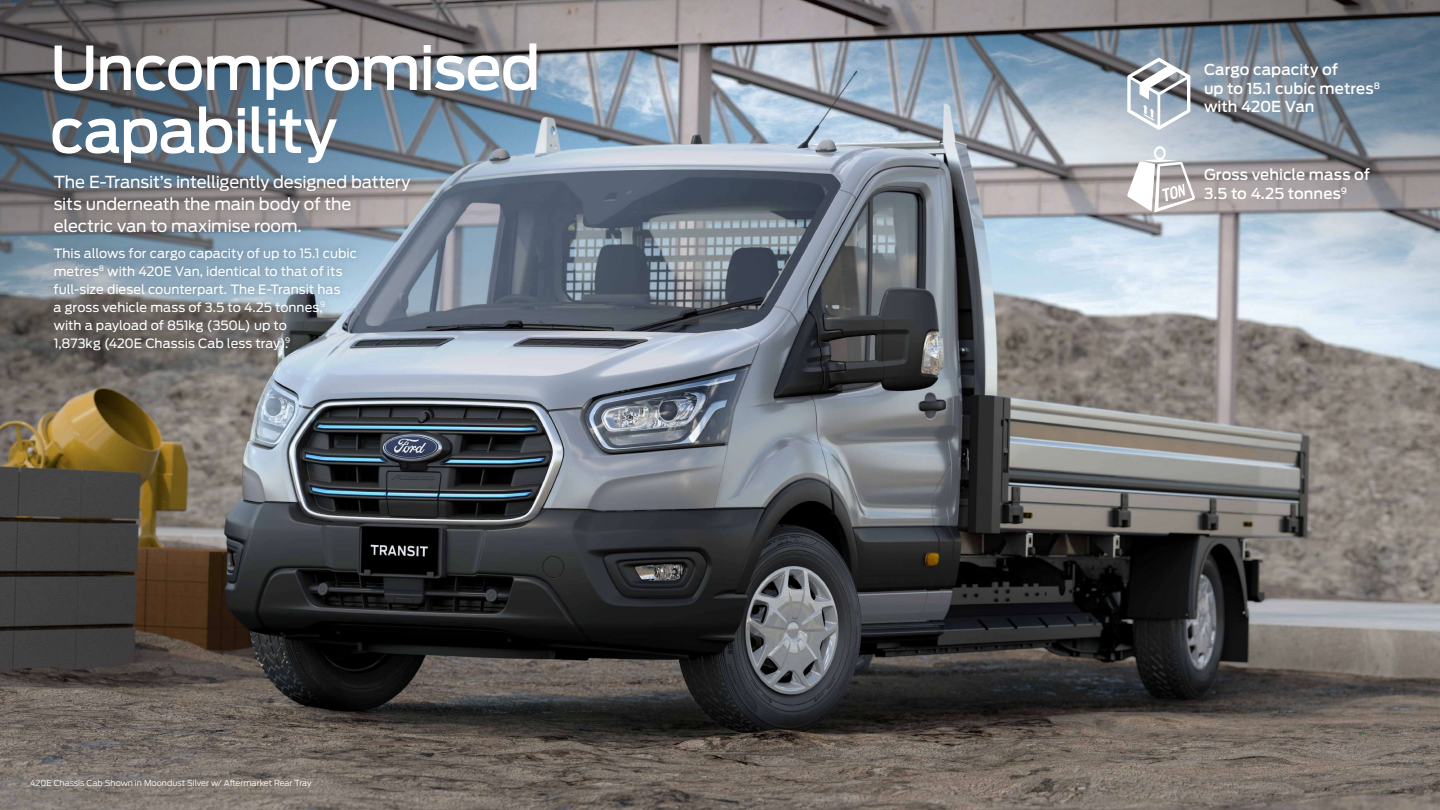
<style>
.page{position:relative;width:1440px;height:810px;background:#fff}
.page>*{position:absolute;margin:0;border:0;box-sizing:border-box;transform-origin:0 0}
.t1{font:500 60px/63px "Ford Antenna";letter-spacing:-.025em;color:#fff}
.t2{font:16.5px/21.8px "Ford Antenna";letter-spacing:-.01em;color:#fff}
.t3{font:500 15px/18.8px "Ford Antenna";color:#fff}
.t4{font:12.75px/18px "Ford Antenna";color:#fff}
.t5{font:300 8.25px "Ford Antenna";color:#fff}
</style>
<div class="page">
<img style="left:0;top:382px;width:1440px;height:428px">
<svg style="left:1082px;top:0;width:358px;height:382px;background:#99a1a9"></svg>
<img style="left:0;top:0;width:1082px;height:551px">
<div style="left:47px;top:168px;width:370px;height:71px;background:#000;opacity:.3"></div>
<div style="left:47px;top:241px;width:317px;height:117px;background:#000;opacity:.3"></div>
<svg style="left:1127px;top:58px;width:63px;height:72px"></svg>
<svg style="left:1127px;top:146px;width:69px;height:67px"></svg>
<h1 class="t1" style="left:50px;top:30px;width:492px">Uncompromised capability</h1>
<p class="t2" style="left:54px;top:169px;width:358px">The E-Transit’s intelligently designed battery sits underneath the main body of the electric van to maximise room.</p>
<p class="t4" style="left:54px;top:243px;width:305px">This allows for cargo capacity of up to 15.1 cubic metres<sup>8</sup> with 420E Van, identical to that of its full-size diesel counterpart. The E-Transit has<br>a gross vehicle mass of 3.5 to 4.25 tonnes,<sup>9<br></sup>with a payload of 851kg (350L) up to<br>1,873kg (420E Chassis Cab less tray).<sup>9</sup></p>
<p class="t5" style="left:30px;top:776px;width:283px">420E Chassis Cab Shown in Moondust Silver w/ Aftermarket Rear Tray</p>
<p class="t3" style="left:1204px;top:58px;width:177px">Cargo capacity of<br>up to 15.1 cubic metres<sup>8 </sup>with 420E Van</p>
<p class="t3" style="left:1204px;top:163px;width:168px">Gross vehicle mass of<br>3.5 to 4.25 tonnes<sup>9</sup></p>
</div>
